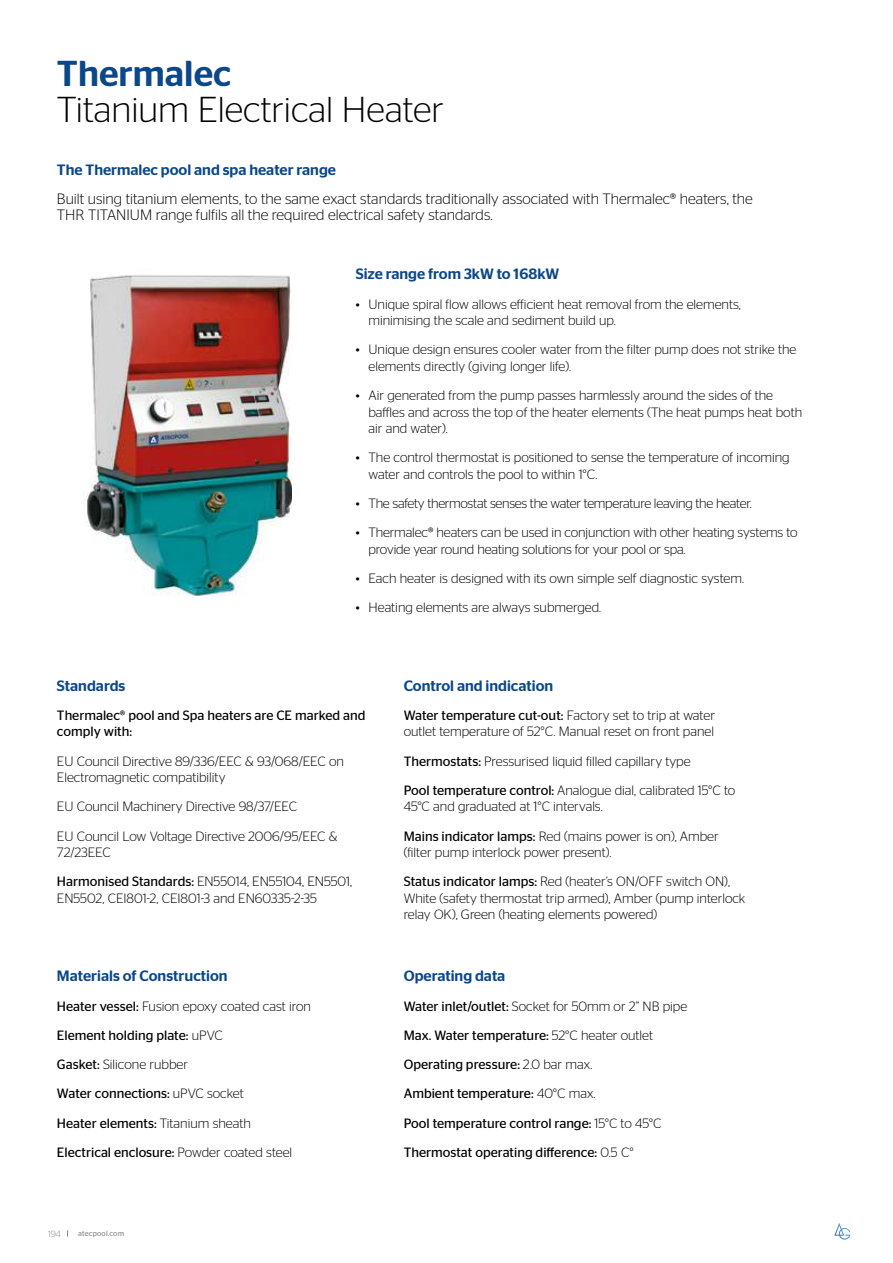
<style>
.page{position:relative;width:893px;height:1263px;background:#fff}
.page>*{position:absolute;margin:0;border:0;box-sizing:border-box;transform-origin:0 0}
.t1{font:300 36px "Stag Sans";color:#000}
.t2{font:500 36px "Stag Sans";color:#0b4789}
.t3{font:300 15px/16.5px "Stag Sans";color:#000}
.t4{font:500 15px "Stag Sans";color:#0b4789}
.t5{font:300 13.5px/16.5px "Stag Sans";color:#000}
.t6{font:13.5px/29.2px "Stag Sans";color:#000}
.t7{font:300 13.5px "Stag Sans";letter-spacing:-.02em;color:#000}
.t8{font:300 9px "Stag Sans";color:#878787}
.t9{font:7.5px "Stag Sans";letter-spacing:.02em;color:#878787}
.s1{font-weight:400}
.s2{font-weight:300}
</style>
<div class="page">
<svg style="left:834px;top:1223px;width:16px;height:16px"></svg>
<img style="left:83px;top:275px;width:209px;height:322px">
<h1 class="t2" style="left:57px;top:53px;width:176px">Thermalec</h1>
<h1 class="t1" style="left:57px;top:90px;width:388px">Titanium Electrical Heater</h1>
<p class="t4" style="left:57px;top:161px;width:281px">The Thermalec pool and spa heater range</p>
<p class="t3" style="left:57px;top:190px;width:697px">Built using titanium elements, to the same exact standards traditionally associated with Thermalec® heaters, the<br>THR TITANIUM range fulfils all the required electrical safety standards.</p>
<p class="t4" style="left:356px;top:265px;width:205px">Size range from 3kW to 168kW</p>
<p class="t5" style="left:368px;top:295px;width:374px;text-indent:-13px">• Unique spiral flow allows efficient heat removal from the elements, minimising the scale and sediment build up.</p>
<p class="t5" style="left:368px;top:341px;width:429px;text-indent:-13px">• Unique design ensures cooler water from the filter pump does not strike the elements directly (giving longer life).</p>
<p class="t5" style="left:368px;top:387px;width:435px;text-indent:-13px">• Air generated from the pump passes harmlessly around the sides of the baffles and across the top of the heater elements (The heat pumps heat both air and water).</p>
<p class="t5" style="left:368px;top:449px;width:423px;text-indent:-13px">• The control thermostat is positioned to sense the temperature of incoming water and controls the pool to within 1°C.</p>
<p class="t7" style="left:356px;top:496px;width:398px">• The safety thermostat senses the water temperature leaving the heater.</p>
<p class="t5" style="left:368px;top:524px;width:430px;text-indent:-13px">• Thermalec® heaters can be used in conjunction with other heating systems to provide year round heating solutions for your pool or spa.</p>
<p class="t5" style="left:356px;top:570px;width:390px">• Each heater is designed with its own simple self diagnostic system.</p>
<p class="t5" style="left:356px;top:599px;width:247px">• Heating elements are always submerged.</p>
<p class="t4" style="left:57px;top:677px;width:70px">Standards</p>
<p class="t6" style="left:57px;top:707px;width:310px;line-height:16.5px">Thermalec® pool and Spa heaters are CE marked and comply with:</p>
<p class="t5" style="left:57px;top:752px;width:289px">EU Council Directive 89/336/EEC &amp; 93/068/EEC on<br>Electromagnetic compatibility</p>
<p class="t5" style="left:57px;top:792px;width:282px;line-height:29.2px">EU Council Machinery Directive 98/37/EEC<br>EU Council Low Voltage Directive 2006/95/EEC &amp;</p>
<p class="t5" style="left:57px;top:838px;width:297px;line-height:29.2px">72/23EEC<br><span class="s1">Harmonised Standards:</span> EN55014, EN55104, EN5501,</p>
<p class="t5" style="left:57px;top:890px;width:262px">EN5502, CEI801-2, CEI801-3 and EN60335-2-35</p>
<p class="t4" style="left:57px;top:967px;width:172px">Materials of Construction</p>
<p class="t6" style="left:57px;top:991px;width:255px">Heater vessel: <span class="s2">Fusion epoxy coated cast iron </span>Element holding plate: <span class="s2">uPVC<br></span>Gasket: <span class="s2">Silicone rubber<br></span>Water connections: <span class="s2">uPVC socket<br></span>Heater elements: <span class="s2">Titanium sheath<br></span>Electrical enclosure: <span class="s2">Powder coated steel</span></p>
<p class="t8" style="left:48px;top:1228px;width:14px">194</p>
<p class="t9" style="left:78px;top:1229px;width:47px">atecpool.com</p>
<p class="t4" style="left:404px;top:677px;width:151px">Control and indication</p>
<p class="t5" style="left:404px;top:707px;width:313px"><span class="s1">Water temperature cut-out:</span> Factory set to trip at water outlet temperature of 52°C. Manual reset on front panel</p>
<p class="t5" style="left:404px;top:746px;width:333px;line-height:29.2px"><span class="s1">Thermostats:</span> Pressurised liquid filled capillary type<br><span class="s1">Pool temperature control:</span> Analogue dial, calibrated 15°C to</p>
<p class="t5" style="left:404px;top:792px;width:317px;line-height:29.2px">45°C and graduated at 1°C intervals.<br><span class="s1">Mains indicator lamps:</span> Red (mains power is on), Amber</p>
<p class="t5" style="left:404px;top:838px;width:328px;line-height:29.2px">(filter pump interlock power present).<br><span class="s1">Status indicator lamps:</span> Red (heater’s ON/OFF switch ON),</p>
<p class="t5" style="left:404px;top:890px;width:343px">White (safety thermostat trip armed), Amber (pump interlock relay OK), Green (heating elements powered)</p>
<p class="t4" style="left:404px;top:967px;width:103px">Operating data</p>
<p class="t6" style="left:404px;top:991px;width:285px">Water inlet/outlet: <span class="s2">Socket for 50mm or 2” NB pipe </span>Max. Water temperature: <span class="s2">52°C heater outlet </span>Operating pressure: <span class="s2">2.0 bar max.<br></span>Ambient temperature: <span class="s2">40°C max.<br></span>Pool temperature control range: <span class="s2">15°C to 45°C </span>Thermostat operating difference: <span class="s2">0.5 C°</span></p>
</div>
